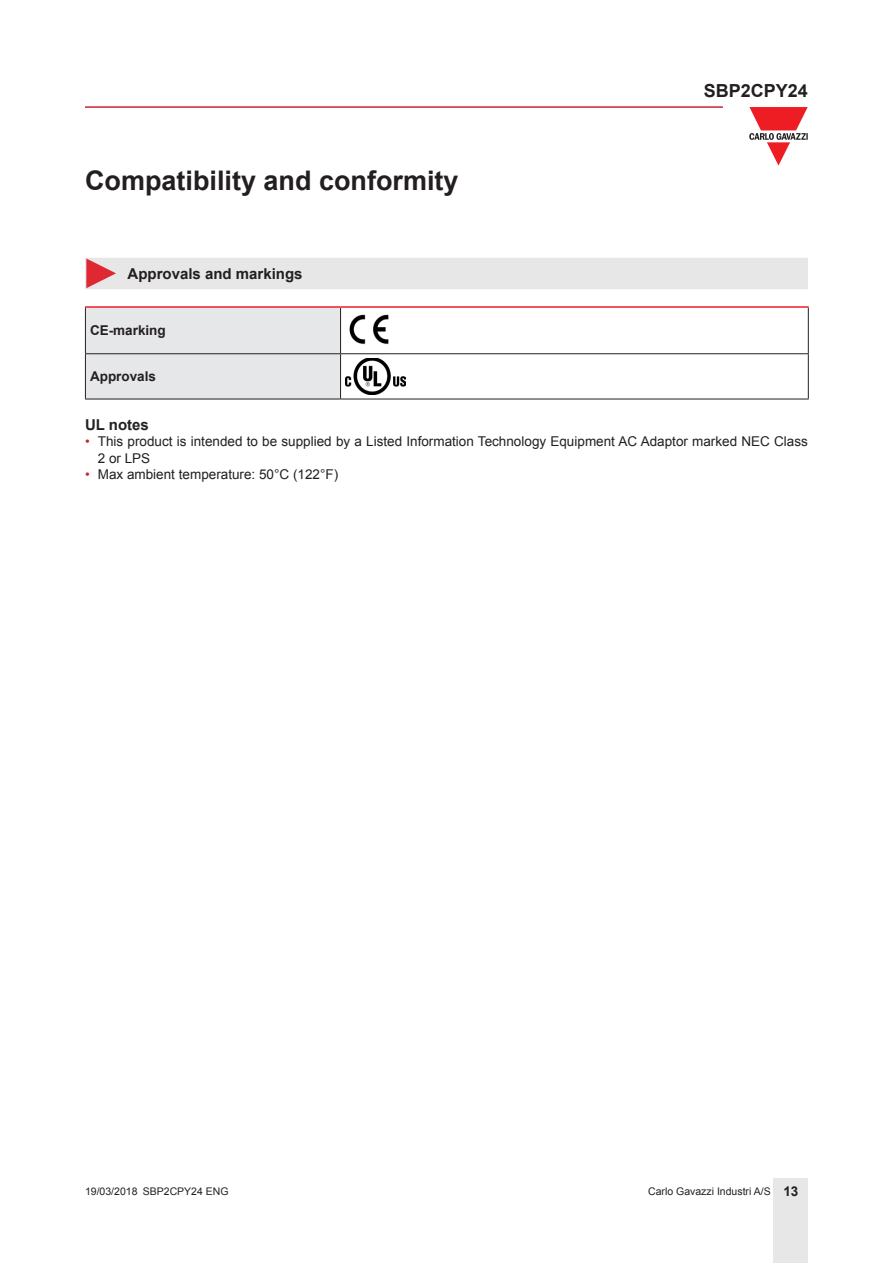
<style>
.page{position:relative;width:893px;height:1263px;background:#fff}
.page>*{position:absolute;margin:0;border:0;box-sizing:border-box;transform-origin:0 0}
.Titolo01{font:700 27px "Arial";color:#231f20}
.t1{font:700 18px "Arial";color:#231f20}
.Titolo03{font:700 15px "Arial";color:#231f20}
.Testo{font:700 15px "Arial";color:#231f20}
.t2{font:13.5px/16.2px "Arial";color:#231f20}
.TestoTabellaFndGSx{font:700 13.5px "Arial";color:#231f20}
.t3{font:10.5px "Arial";color:#231f20}
.s1{color:#c42633}
.s2{font-weight:700;font-size:13.5px}
</style>
<div class="page">
<hr style="left:85px;top:106px;width:638px;height:2px;background:#c42633">
<div style="left:774px;top:1178px;width:34px;height:85px;background:#e7e7e8"></div>
<svg style="left:749px;top:107px;width:59px;height:59px"></svg>
<div style="left:85px;top:258px;width:723px;height:31px;background:#e7e7e8"></div>
<div style="left:86px;top:308px;width:254px;height:91px;background:#e6e7e9"></div>
<hr style="left:85px;top:306px;width:256px;height:2px;background:#ee1d23">
<hr style="left:341px;top:306px;width:468px;height:2px;background:#ee1d23">
<hr style="left:85px;top:308px;width:1px;height:45px;background:#231f20">
<hr style="left:340px;top:308px;width:1px;height:45px;background:#231f20">
<hr style="left:808px;top:308px;width:1px;height:45px;background:#231f20">
<hr style="left:85px;top:353px;width:256px;height:1px;background:#231f20">
<hr style="left:85px;top:354px;width:1px;height:45px;background:#231f20">
<hr style="left:341px;top:353px;width:468px;height:1px;background:#231f20">
<hr style="left:340px;top:354px;width:1px;height:45px;background:#231f20">
<hr style="left:808px;top:354px;width:1px;height:45px;background:#231f20">
<hr style="left:85px;top:399px;width:256px;height:1px;background:#231f20">
<hr style="left:341px;top:399px;width:468px;height:1px;background:#231f20">
<img style="left:349px;top:314px;width:40px;height:31px">
<img style="left:345px;top:358px;width:61px;height:37px">
<p class="Titolo01" style="left:85px;top:162px;width:375px">Compatibility and conformity</p>
<p class="Titolo03" style="left:128px;top:264px;width:177px">Approvals and markings</p>
<h2 class="t1" style="left:704px;top:78px;width:106px">SBP2CPY24</h2>
<p class="TestoTabellaFndGSx" style="left:90px;top:322px;width:77px">CE-marking</p>
<p class="TestoTabellaFndGSx" style="left:90px;top:368px;width:68px">Approvals</p>
<p class="Testo" style="left:85px;top:415px;width:65px">UL notes</p>
<p class="t2" style="left:98px;top:434px;width:712px;text-indent:-13px"><span class="s1">•</span> This product is intended to be supplied by a Listed Information Technology Equipment AC Adaptor marked NEC Class<br>2 or LPS</p>
<p class="t2" style="left:85px;top:466px;width:255px"><span class="s1">•</span> Max ambient temperature: 50°C (122°F)</p>
<p class="t3" style="left:85px;top:1184px;width:145px">19/03/2018 SBP2CPY24 ENG</p>
<p class="t3" style="left:648px;top:1184px;width:152px">Carlo Gavazzi Industri A/S <span class="s2">13</span></p>
</div>
